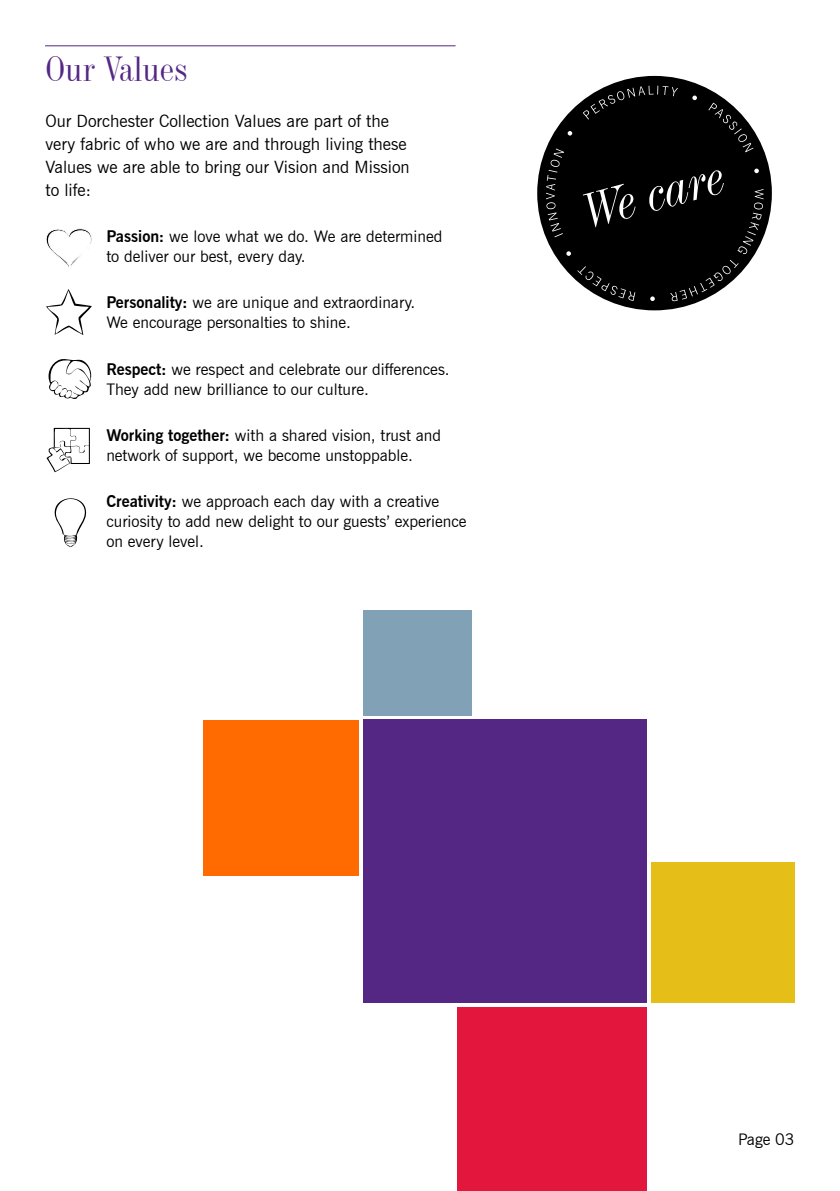
<style>
.page{position:relative;width:840px;height:1191px;background:#fff}
.page>*{position:absolute;margin:0;border:0;box-sizing:border-box;transform-origin:0 0}
.t1{font:34px "Industrial 736 BT";color:#542785}
.t2{font:17px/23px "News Gothic BT";color:#000}
.t3{font:16px/20px "News Gothic BT";color:#000}
.s1{font-weight:700}
</style>
<div class="page">
<div style="left:363px;top:609px;width:108px;height:106px;background:#80a1b6"></div>
<div style="left:203px;top:720px;width:155px;height:155px;background:#ff6b00"></div>
<svg style="left:46px;top:428px;width:44px;height:44px"></svg>
<div style="left:651px;top:862px;width:143px;height:141px;background:#e5bf18"></div>
<svg style="left:46px;top:228px;width:46px;height:41px"></svg>
<svg style="left:54px;top:498px;width:33px;height:49px"></svg>
<hr style="left:45px;top:45px;width:410px;height:1px;background:#542785">
<div style="left:537px;top:76px;width:234px;height:234px;background:#000;border-radius:50%"></div>
<svg style="left:545px;top:148px;width:19px;height:89px"></svg>
<svg style="left:582px;top:86px;width:95px;height:34px"></svg>
<svg style="left:708px;top:103px;width:45px;height:49px"></svg>
<svg style="left:737px;top:189px;width:26px;height:65px"></svg>
<svg style="left:670px;top:260px;width:68px;height:41px"></svg>
<svg style="left:577px;top:266px;width:58px;height:35px"></svg>
<svg style="left:582px;top:184px;width:53px;height:43px"></svg>
<svg style="left:649px;top:170px;width:74px;height:41px"></svg>
<svg style="left:567px;top:131px;width:5px;height:5px"></svg>
<svg style="left:692px;top:96px;width:4px;height:4px"></svg>
<svg style="left:754px;top:169px;width:4px;height:4px"></svg>
<svg style="left:650px;top:296px;width:4px;height:5px"></svg>
<svg style="left:566px;top:251px;width:4px;height:5px"></svg>
<svg style="left:46px;top:289px;width:46px;height:46px"></svg>
<svg style="left:48px;top:359px;width:44px;height:40px"></svg>
<div style="left:363px;top:719px;width:283px;height:283px;background:#542785"></div>
<div style="left:456px;top:1007px;width:190px;height:184px;background:#e3173e"></div>
<h1 class="t1" style="left:45px;top:47px;width:144px">Our Values</h1>
<p class="t2" style="left:45px;top:109px;width:365px">Our Dorchester Collection Values are part of the very fabric of who we are and through living these Values we are able to bring our Vision and Mission to life:</p>
<p class="t3" style="left:106px;top:227px;width:337px"><span class="s1">Passion:</span> we love what we do. We are determined to deliver our best, every day.</p>
<p class="t3" style="left:106px;top:293px;width:310px"><span class="s1">Personality:</span> we are unique and extraordinary.<br>We encourage personalties to shine.</p>
<p class="t3" style="left:106px;top:359px;width:345px"><span class="s1">Respect:</span> we respect and celebrate our differences.<br>They add new brilliance to our culture.</p>
<p class="t3" style="left:106px;top:425px;width:336px"><span class="s1">Working together:</span> with a shared vision, trust and network of support, we become unstoppable.</p>
<p class="t3" style="left:106px;top:491px;width:361px"><span class="s1">Creativity:</span> we approach each day with a creative curiosity to add new delight to our guests’ experience on every level.</p>
<p class="t3" style="left:737px;top:1129px;width:58px">Page 03</p>
</div>
